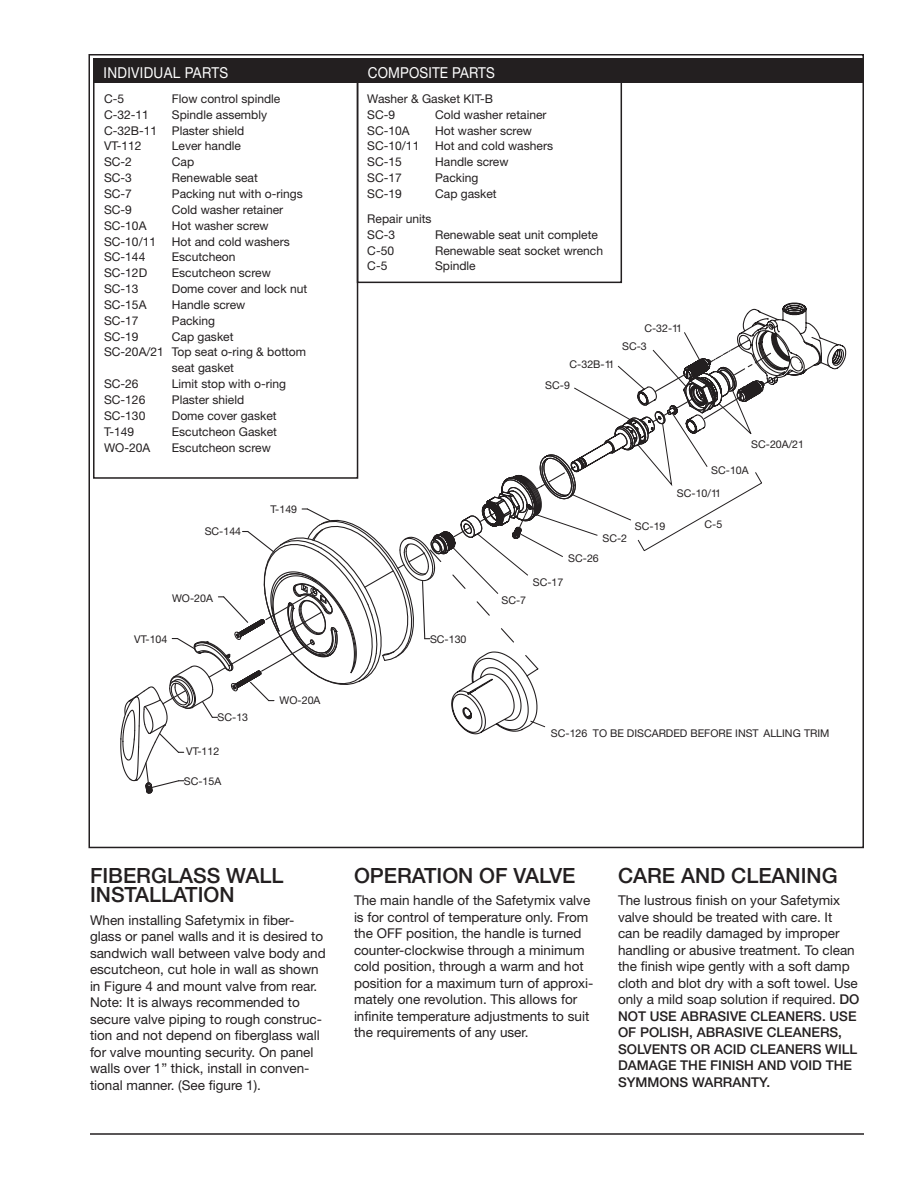
<style>
.page{position:relative;width:918px;height:1188px;background:#fff}
.page>*{position:absolute;margin:0;border:0;box-sizing:border-box;transform-origin:0 0}
.t1{font:500 21px/19.5px "Helvetica Neue LT Std";color:#231f20}
.t2{font:15px "Helvetica Neue LT Std";letter-spacing:.01em;color:#fff;scale:.9 1}
.t3{font:13.5px/16.5px "Helvetica Neue LT Std";color:#231f20}
.t4{font:500 13.5px "Helvetica Neue LT Std";color:#231f20}
.t5{font:12px/15.9px "Helvetica Neue LT Std";color:#231f20}
.t6{font:10.65px/17.7px "Helvetica Neue LT Std";color:#231f20}
.s1{font-weight:500}
</style>
<div class="page">
<svg style="left:742px;top:302px;width:105px;height:73px"></svg>
<svg style="left:436px;top:343px;width:366px;height:300px"></svg>
<svg style="left:452px;top:331px;width:300px;height:264px"></svg>
<svg style="left:637px;top:472px;width:126px;height:80px"></svg>
<svg style="left:451px;top:651px;width:95px;height:84px"></svg>
<div style="left:93px;top:59px;width:265px;height:420px;border:2px solid #231f20"></div>
<div style="left:357px;top:59px;width:265px;height:224px;border:2px solid #231f20"></div>
<div style="left:93px;top:59px;width:770px;height:24px;background:#231f20"></div>
<svg style="left:120px;top:508px;width:316px;height:286px"></svg>
<hr style="left:90px;top:1133px;width:774px;height:2px;background:#231f20">
<p class="t2" style="left:104px;top:64px;width:140px">INDIVIDUAL PARTS</p>
<p class="t2" style="left:368px;top:64px;width:143px">COMPOSITE PARTS</p>
<p class="t5" style="left:104px;top:91px;width:22px">C-5</p>
<p class="t5" style="left:172px;top:91px;width:110px">Flow control spindle</p>
<p class="t5" style="left:104px;top:106px;width:46px">C-32-11</p>
<p class="t5" style="left:104px;top:106px;width:164px;text-indent:68px">Spindle assembly<br>C-32B-11 Plaster shield<br>VT-112</p>
<p class="t5" style="left:172px;top:138px;width:71px">Lever handle</p>
<p class="t5" style="left:104px;top:154px;width:29px">SC-2</p>
<p class="t5" style="left:172px;top:154px;width:24px">Cap</p>
<p class="t5" style="left:104px;top:170px;width:29px">SC-3</p>
<p class="t5" style="left:172px;top:170px;width:87px">Renewable seat</p>
<p class="t5" style="left:104px;top:186px;width:29px">SC-7</p>
<p class="t5" style="left:172px;top:186px;width:132px">Packing nut with o-rings</p>
<p class="t5" style="left:104px;top:201px;width:29px">SC-9</p>
<p class="t5" style="left:172px;top:201px;width:113px">Cold washer retainer</p>
<p class="t5" style="left:104px;top:217px;width:44px">SC-10A</p>
<p class="t5" style="left:172px;top:217px;width:98px">Hot washer screw</p>
<p class="t5" style="left:104px;top:233px;width:54px">SC-10/11</p>
<p class="t5" style="left:172px;top:233px;width:119px">Hot and cold washers</p>
<p class="t5" style="left:104px;top:249px;width:43px">SC-144</p>
<p class="t5" style="left:172px;top:249px;width:65px">Escutcheon</p>
<p class="t5" style="left:104px;top:265px;width:45px">SC-12D</p>
<p class="t5" style="left:172px;top:265px;width:100px">Escutcheon screw</p>
<p class="t5" style="left:104px;top:281px;width:36px">SC-13</p>
<p class="t5" style="left:172px;top:281px;width:137px">Dome cover and lock nut</p>
<p class="t5" style="left:104px;top:297px;width:44px">SC-15A</p>
<p class="t5" style="left:172px;top:297px;width:75px">Handle screw</p>
<p class="t5" style="left:104px;top:312px;width:36px">SC-17</p>
<p class="t5" style="left:172px;top:312px;width:45px">Packing</p>
<p class="t5" style="left:104px;top:328px;width:36px">SC-19</p>
<p class="t5" style="left:172px;top:328px;width:63px">Cap gasket</p>
<p class="t5" style="left:104px;top:344px;width:204px">SC-20A/21 Top seat o-ring &amp; bottom</p>
<p class="t5" style="left:172px;top:360px;width:64px">seat gasket</p>
<p class="t5" style="left:104px;top:376px;width:36px">SC-26</p>
<p class="t5" style="left:172px;top:376px;width:116px">Limit stop with o-ring</p>
<p class="t5" style="left:104px;top:392px;width:43px">SC-126</p>
<p class="t5" style="left:172px;top:392px;width:74px">Plaster shield</p>
<p class="t5" style="left:104px;top:407px;width:43px">SC-130</p>
<p class="t5" style="left:172px;top:407px;width:106px">Dome cover gasket</p>
<p class="t5" style="left:104px;top:423px;width:32px">T-149</p>
<p class="t5" style="left:172px;top:423px;width:107px">Escutcheon Gasket</p>
<p class="t5" style="left:104px;top:439px;width:48px">WO-20A</p>
<p class="t5" style="left:172px;top:439px;width:100px">Escutcheon screw</p>
<p class="t6" style="left:271px;top:500px;width:28px">T-149</p>
<p class="t5" style="left:367px;top:91px;width:127px">Washer &amp; Gasket KIT-B<br>SC-9</p>
<p class="t5" style="left:435px;top:106px;width:113px">Cold washer retainer</p>
<p class="t5" style="left:367px;top:122px;width:44px">SC-10A</p>
<p class="t5" style="left:435px;top:122px;width:98px">Hot washer screw</p>
<p class="t5" style="left:367px;top:138px;width:54px">SC-10/11</p>
<p class="t5" style="left:435px;top:138px;width:119px">Hot and cold washers</p>
<p class="t5" style="left:367px;top:154px;width:36px">SC-15</p>
<p class="t5" style="left:435px;top:154px;width:75px">Handle screw</p>
<p class="t5" style="left:367px;top:170px;width:36px">SC-17</p>
<p class="t5" style="left:435px;top:170px;width:45px">Packing</p>
<p class="t5" style="left:367px;top:186px;width:36px">SC-19</p>
<p class="t5" style="left:435px;top:186px;width:63px">Cap gasket</p>
<p class="t5" style="left:367px;top:211px;width:66px">Repair units<br>SC-3</p>
<p class="t5" style="left:435px;top:226px;width:164px">Renewable seat unit complete</p>
<p class="t5" style="left:367px;top:242px;width:28px">C-50</p>
<p class="t5" style="left:435px;top:242px;width:169px">Renewable seat socket wrench</p>
<p class="t5" style="left:367px;top:258px;width:22px">C-5</p>
<p class="t5" style="left:435px;top:258px;width:42px">Spindle</p>
<p class="t6" style="left:545px;top:353px;width:71px;line-height:21.3px;text-indent:24px">C-32B-11<br>SC-9</p>
<p class="t6" style="left:622px;top:319px;width:61px;text-indent:22px">C-32-11<br>SC-3</p>
<p class="t6" style="left:751px;top:436px;width:54px">SC-20A/21</p>
<p class="t6" style="left:711px;top:462px;width:39px">SC-10A</p>
<p class="t6" style="left:677px;top:484px;width:46px">SC-10/11</p>
<p class="t6" style="left:205px;top:523px;width:38px">SC-144</p>
<p class="t6" style="left:172px;top:589px;width:42px">WO-20A</p>
<p class="t6" style="left:134px;top:630px;width:35px">VT-104</p>
<p class="t6" style="left:218px;top:709px;width:32px">SC-13</p>
<p class="t6" style="left:186px;top:742px;width:35px">VT-112</p>
<p class="t6" style="left:184px;top:772px;width:39px">SC-15A</p>
<p class="t6" style="left:280px;top:691px;width:42px">WO-20A</p>
<p class="t6" style="left:430px;top:630px;width:38px">SC-130</p>
<p class="t6" style="left:602px;top:529px;width:26px">SC-2</p>
<p class="t6" style="left:568px;top:549px;width:32px">SC-26</p>
<p class="t6" style="left:533px;top:573px;width:32px">SC-17</p>
<p class="t6" style="left:502px;top:591px;width:26px">SC-7</p>
<p class="t6" style="left:635px;top:517px;width:32px">SC-19</p>
<p class="t6" style="left:705px;top:516px;width:19px">C-5</p>
<p class="t6" style="left:551px;top:725px;width:280px">SC-126 TO BE DISCARDED BEFORE INST ALLING TRIM</p>
<h1 class="t1" style="left:90px;top:865px;width:195px">FIBERGLASS WALL<br>INSTALLATION</h1>
<p class="t3" style="left:90px;top:911px;width:237px">When installing Safetymix in fiber&shy;glass or panel walls and it is desired to sandwich wall between valve body and escutcheon, cut hole in wall as shown in Figure 4 and mount valve from rear.<br>Note: It is always recommended to secure valve piping to rough construc&shy;tion and not depend on fiberglass wall for valve mounting security. On panel walls over 1” thick, install in conven&shy;tional manner. (See figure 1).</p>
<h1 class="t1" style="left:354px;top:865px;width:223px">OPERATION OF VALVE</h1>
<p class="t3" style="left:354px;top:892px;width:241px">The main handle of the Safetymix valve is for control of temperature only. From the OFF position, the handle is turned counter-clockwise through a minimum cold position, through a warm and hot position for a maximum turn of approxi&shy;mately one revolution. This allows for infinite temperature adjustments to suit the requirements of any user.</p>
<h1 class="t1" style="left:618px;top:865px;width:221px">CARE AND CLEANING</h1>
<p class="t3" style="left:618px;top:892px;width:243px">The lustrous finish on your Safetymix valve should be treated with care. It<br>can be readily damaged by improper handling or abusive treatment. To clean the finish wipe gently with a soft damp cloth and blot dry with a soft towel. Use only a mild soap solution if required. <span class="s1">DO NOT USE ABRASIVE CLEANERS. USE<br>OF POLIS</span></p>
<p class="t4" style="left:680px;top:1024px;width:27px">H, ABRASIVE</p>
<p class="t4" style="left:767px;top:1024px;width:10px">CLEANERS</p>
<p class="t4" style="left:838px;top:1024px;width:5px">,</p>
<p class="t4" style="left:618px;top:1041px;width:10px">SOLVENTS</p>
<p class="t4" style="left:691px;top:1041px;width:33px">OR ACID</p>
<p class="t4" style="left:750px;top:1041px;width:10px">CLEANERS</p>
<p class="t4" style="left:825px;top:1041px;width:9px">WILL</p>
<p class="t4" style="left:618px;top:1057px;width:11px">DAMAGE</p>
<p class="t4" style="left:680px;top:1057px;width:38px">THE FINIS</p>
<p class="t4" style="left:744px;top:1057px;width:24px">H AND</p>
<p class="t4" style="left:790px;top:1057px;width:62px">VOID THE</p>
<p class="t4" style="left:618px;top:1074px;width:29px">SYMMONS</p>
<p class="t4" style="left:692px;top:1074px;width:11px">WARRANT</p>
<p class="t4" style="left:759px;top:1074px;width:13px">Y.</p>
</div>
